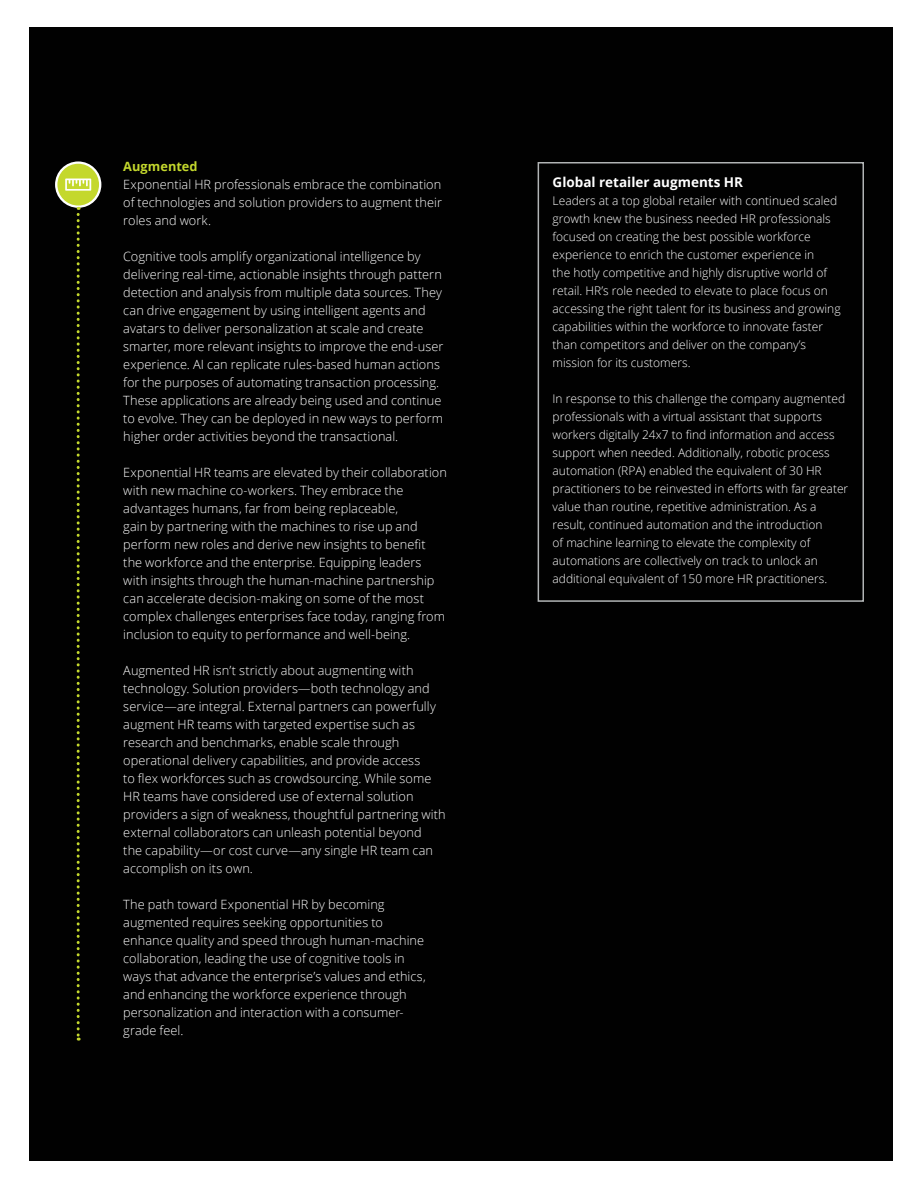
<style>
.page{position:relative;width:918px;height:1188px;background:#fff}
.page>*{position:absolute;margin:0;border:0;box-sizing:border-box;transform-origin:0 0}
.Footer_copy{font:700 13.5px "Open Sans";color:#fff}
.Body_copy__8_5_12pt{font:300 12.75px/18px "Open Sans";letter-spacing:.005em;color:#fff}
.Subhead_B__8_5_12pt{font:700 12.75px "Open Sans";letter-spacing:.005em;color:#c4d82d}
.Footer_copy-2{font:300 12px/18px "Open Sans";color:#fff}
</style>
<div class="page">
<div style="left:29px;top:27px;width:863px;height:1134px;background:#010101"></div>
<svg style="left:55px;top:161px;width:46px;height:47px"></svg>
<div style="left:538px;top:162px;width:326px;height:440px;border:2px solid #b1b4b5"></div>
<svg style="left:57px;top:164px;width:42px;height:877px"></svg>
<p class="Subhead_B__8_5_12pt" style="left:123px;top:158px;width:76px">Augmented</p>
<p class="Body_copy__8_5_12pt" style="left:123px;top:175px;width:320px;text-align:justify">Exponential HR professionals embrace the combination of technologies and solution providers to augment their roles and work.</p>
<p class="Body_copy__8_5_12pt" style="left:123px;top:247px;width:322px">Cognitive tools amplify organizational intelligence by delivering real-time, actionable insights through pattern detection and analysis from multiple data sources. They can drive engagement by using intelligent agents and avatars to deliver personalization at scale and create smarter, more relevant insights to improve the end-user experience. AI can replicate rules-based human actions for the purposes of automating transaction processing.<br>These applications are already being used and continue to evolve. They can be deployed in new ways to perform higher order activities beyond the transactional.</p>
<p class="Body_copy__8_5_12pt" style="left:123px;top:463px;width:325px">Exponential HR teams are elevated by their collaboration with new machine co-workers. They embrace the advantages humans, far from being replaceable,<br>gain by partnering with the machines to rise up and perform new roles and derive new insights to benefit the workforce and the enterprise. Equipping leaders with insights through the human-machine partnership can accelerate decision-making on some of the most complex challenges enterprises face today, ranging from inclusion to equity to performance and well-being.</p>
<p class="Body_copy__8_5_12pt" style="left:123px;top:661px;width:324px">Augmented HR isn’t strictly about augmenting with technology. Solution providers—both technology and service—are integral. External partners can powerfully augment HR teams with targeted expertise such as research and benchmarks, enable scale through operational delivery capabilities, and provide access<br>to flex workforces such as crowdsourcing. While some HR teams have considered use of external solution providers a sign of weakness, thoughtful partnering with external collaborators can unleash potential beyond<br>the capability—or cost curve—any single HR team can accomplish on its own.</p>
<p class="Body_copy__8_5_12pt" style="left:123px;top:895px;width:304px">The path toward Exponential HR by becoming augmented requires seeking opportunities to enhance quality and speed through human-machine collaboration, leading the use of cognitive tools in ways that advance the enterprise’s values and ethics, and enhancing the workforce experience through personalization and interaction with a consumer&shy;grade feel.</p>
<p class="Footer_copy" style="left:553px;top:173px;width:192px">Global retailer augments HR</p>
<p class="Footer_copy-2" style="left:553px;top:192px;width:290px">Leaders at a top global retailer with continued scaled growth knew the business needed HR professionals focused on creating the best possible workforce experience to enrich the customer experience in<br>the hotly competitive and highly disruptive world of retail. HR’s role needed to elevate to place focus on accessing the right talent for its business and growing capabilities within the workforce to innovate faster than competitors and deliver on the company’s mission for its customers.</p>
<p class="Footer_copy-2" style="left:553px;top:390px;width:297px">In response to this challenge the company augmented professionals with a virtual assistant that supports workers digitally 24x7 to find information and access support when needed. Additionally, robotic process automation (RPA) enabled the equivalent of 30 HR practitioners to be reinvested in efforts with far greater value than routine, repetitive administration. As a result, continued automation and the introduction<br>of machine learning to elevate the complexity of automations are collectively on track to unlock an additional equivalent of 150 more HR practitioners.</p>
</div>
